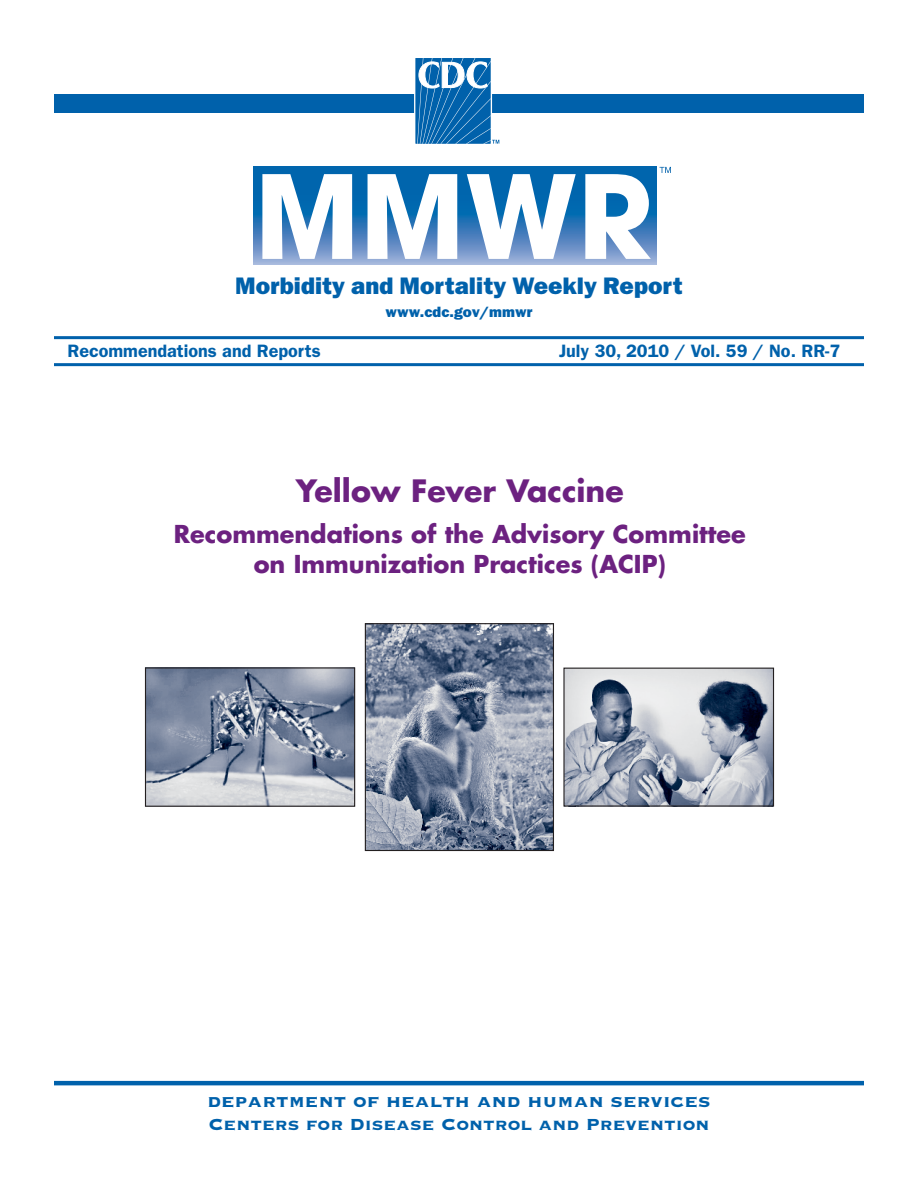
<style>
.page{position:relative;width:918px;height:1188px;background:#fff}
.page>*{position:absolute;margin:0;border:0;box-sizing:border-box;transform-origin:0 0}
.Cover_Title{font:700 30px "Futura Std";color:#6c2180}
.Cover_Title_Sub{font:700 24px/30px "Futura Std";color:#6c2180;text-align:center}
.MMWR{font:24px "ITC Franklin Gothic Std Hvy";letter-spacing:.005em;color:#0061ab}
.Footer_-_HHS{font:22.5px "Copperplate Gothic Std 33 BC";color:#0061ab}
.Footer_-_CDC{font:21px "Copperplate Gothic Std 33 BC";color:#0061ab}
.Cover_Date_Vol{font:600 18px "ITC Franklin Gothic Std";color:#0061ab}
.www_cdc{font:15px "ITC Franklin Gothic Std Hvy";letter-spacing:.005em;color:#0061ab}
</style>
<div class="page">
<hr style="left:54px;top:1081px;width:810px;height:4px;background:#0061ab">
<div style="left:54px;top:95px;width:810px;height:18px;background:#0061ab"></div>
<div style="left:414px;top:57px;width:78px;height:88px;border:1px solid #fff"></div>
<svg style="left:417px;top:58px;width:82px;height:86px"></svg>
<hr style="left:54px;top:336px;width:810px;height:3px;background:#0061ab">
<hr style="left:54px;top:363px;width:810px;height:3px;background:#0061ab">
<svg style="left:253px;top:167px;width:404px;height:98px;background:#3c81bd"></svg>
<svg style="left:262px;top:174px;width:90px;height:85px"></svg>
<svg style="left:368px;top:174px;width:89px;height:85px"></svg>
<svg style="left:467px;top:174px;width:109px;height:85px"></svg>
<svg style="left:585px;top:174px;width:66px;height:85px"></svg>
<svg style="left:660px;top:167px;width:11px;height:6px"></svg>
<img style="left:147px;top:669px;width:206px;height:136px">
<div style="left:145px;top:667px;width:210px;height:140px;border:1px solid #231f20"></div>
<img style="left:565px;top:670px;width:207px;height:135px">
<div style="left:563px;top:668px;width:211px;height:139px;border:1px solid #231f20"></div>
<img style="left:367px;top:625px;width:185px;height:224px">
<div style="left:365px;top:623px;width:189px;height:228px;border:1px solid #231f20"></div>
<p class="MMWR" style="left:235px;top:272px;width:449px">Morbidity and Mortality Weekly Report</p>
<p class="www_cdc" style="left:385px;top:303px;width:149px">www.cdc.gov/mmwr</p>
<p class="Cover_Date_Vol" style="left:68px;top:340px;width:255px">Recommendations and Reports</p>
<p class="Cover_Date_Vol" style="left:559px;top:340px;width:283px">July 30, 2010 / Vol. 59 / No. RR-7</p>
<p class="Cover_Title" style="left:296px;top:471px;width:329px">Yellow Fever Vaccine</p>
<p class="Cover_Title_Sub" style="left:174px;top:518px;width:573px">Recommendations of the Advisory Committee on Immunization Practices (ACIP)</p>
<p class="Footer_-_HHS" style="left:207px;top:1090px;width:505px">department of health and human services</p>
<p class="Footer_-_CDC" style="left:208px;top:1113px;width:503px">Centers for Disease Control and Prevention</p>
</div>
